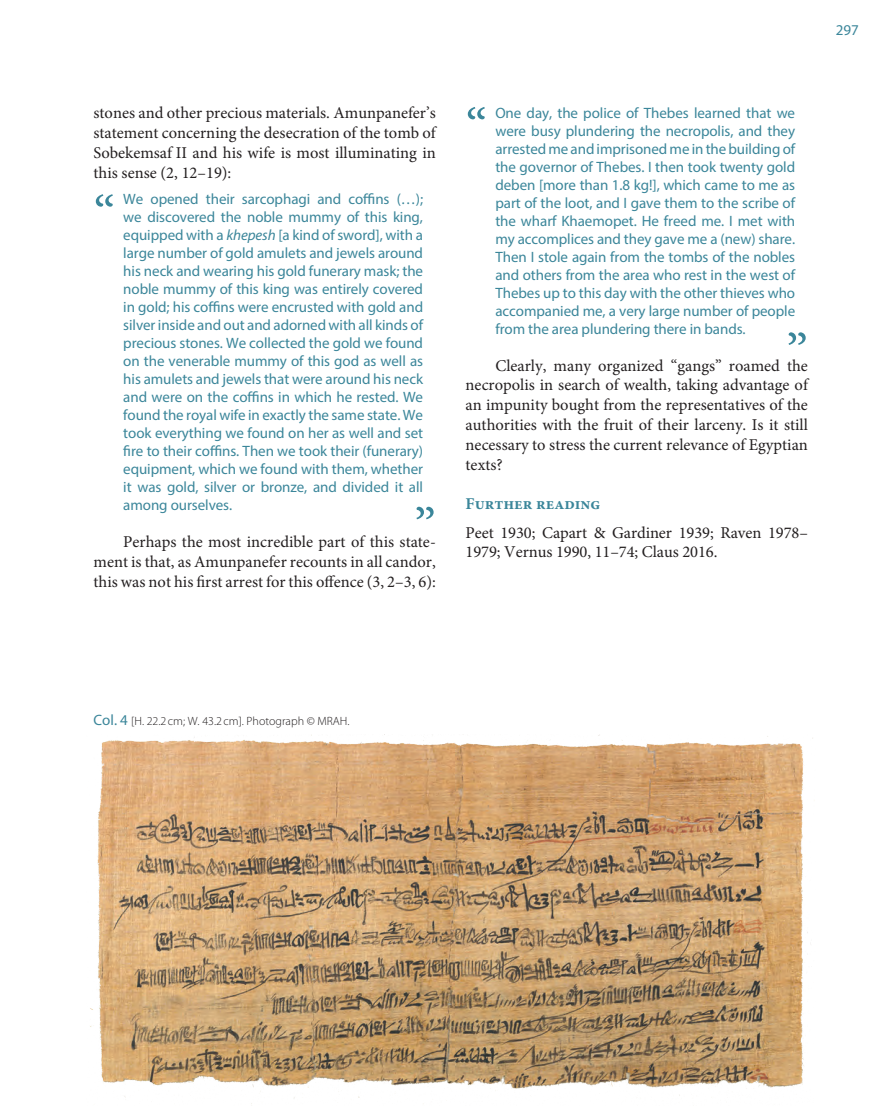
<style>
.page{position:relative;width:893px;height:1106px;background:#fff}
.page>*{position:absolute;margin:0;border:0;box-sizing:border-box;transform-origin:0 0}
.t1{font:54px "Minion Pro";color:#3b869a}
.t2{font:16.5px/19.8px "Minion Pro";color:#231f20;text-align:justify}
.t3{font:700 16.5px "Minion Pro";color:#3b869a}
.t4{font:15px/18px "Myriad Pro";letter-spacing:-.005em;color:#3b869a;text-align:justify}
.t5{font:15px "Myriad Pro";color:#3b869a}
.t6{font:300 12px "Myriad Pro";color:#231f20}
.s1{font-style:italic}
.s2{font-weight:400;font-size:15px;color:#3b869a}
</style>
<div class="page">
<img style="left:90px;top:735px;width:723px;height:369px">
<p class="t5" style="left:836px;top:20px;width:25px">297</p>
<p class="t2" style="left:94px;top:103px;width:345px">stones and other precious materials. Amunpanefer’s statement concerning the desecration of the tomb of Sobekemsaf II and his wife is most illuminating in this sense (2, 12–19):</p>
<p class="t4" style="left:123px;top:190px;width:301px">We opened their sarcophagi and coffins (…); we discovered the noble mummy of this king, equipped with a <span class="s1">khepesh</span> [a kind of sword], with a large number of gold amulets and jewels around his neck and wearing his gold funerary mask; the noble mummy of this king was entirely covered in gold; his coffins were encrusted with gold and silver inside and out and adorned with all kinds of precious stones. We collected the gold we found on the venerable mummy of this god as well as his amulets and jewels that were around his neck and were on the coffins in which he rested. We found the royal wife in exactly the same state. We took everything we found on her as well and set fire to their coffins. Then we took their (funerary) equipment, which we found with them, whether it was gold, silver or bronze, and divided it all among ourselves.</p>
<p class="t2" style="left:94px;top:532px;width:344px;text-indent:30px">Perhaps the most incredible part of this state&shy;ment is that, as Amunpanefer recounts in all candor, this was not his first arrest for this offence (3, 2–3, 6):</p>
<h1 class="t1" style="left:94px;top:179px;width:23px">“</h1>
<h1 class="t1" style="left:414px;top:491px;width:23px">”</h1>
<p class="t4" style="left:495px;top:103px;width:301px">One day, the police of Thebes learned that we were busy plundering the necropolis, and they arrested me and imprisoned me in the building of the governor of Thebes. I then took twenty gold deben [more than 1.8 kg!], which came to me as part of the loot, and I gave them to the scribe of the wharf Khaemopet. He freed me. I met with my accomplices and they gave me a (new) share.<br>Then I stole again from the tombs of the nobles and others from the area who rest in the west of Thebes up to this day with the other thieves who accompanied me, a very large number of people from the area plundering there in bands.</p>
<p class="t2" style="left:466px;top:355px;width:345px;text-indent:30px">Clearly, many organized “gangs” roamed the necropolis in search of wealth, taking advantage of an impunity bought from the representatives of the authorities with the fruit of their larceny. Is it still necessary to stress the current relevance of Egyptian texts?</p>
<p class="t3" style="left:466px;top:492px;width:136px">Further reading</p>
<p class="t2" style="left:466px;top:522px;width:344px">Peet 1930; Capart &amp; Gardiner 1939; Raven 1978–<br>1979; Vernus 1990, 11–74; Claus 2016.</p>
<h1 class="t1" style="left:465px;top:92px;width:23px">“</h1>
<h1 class="t1" style="left:786px;top:317px;width:23px">”</h1>
<p class="t6" style="left:94px;top:713px;width:257px"><span class="s2">Col. 4</span> [H. 22.2 cm; W. 43.2 cm]. Photograph © MRAH.</p>
</div>
